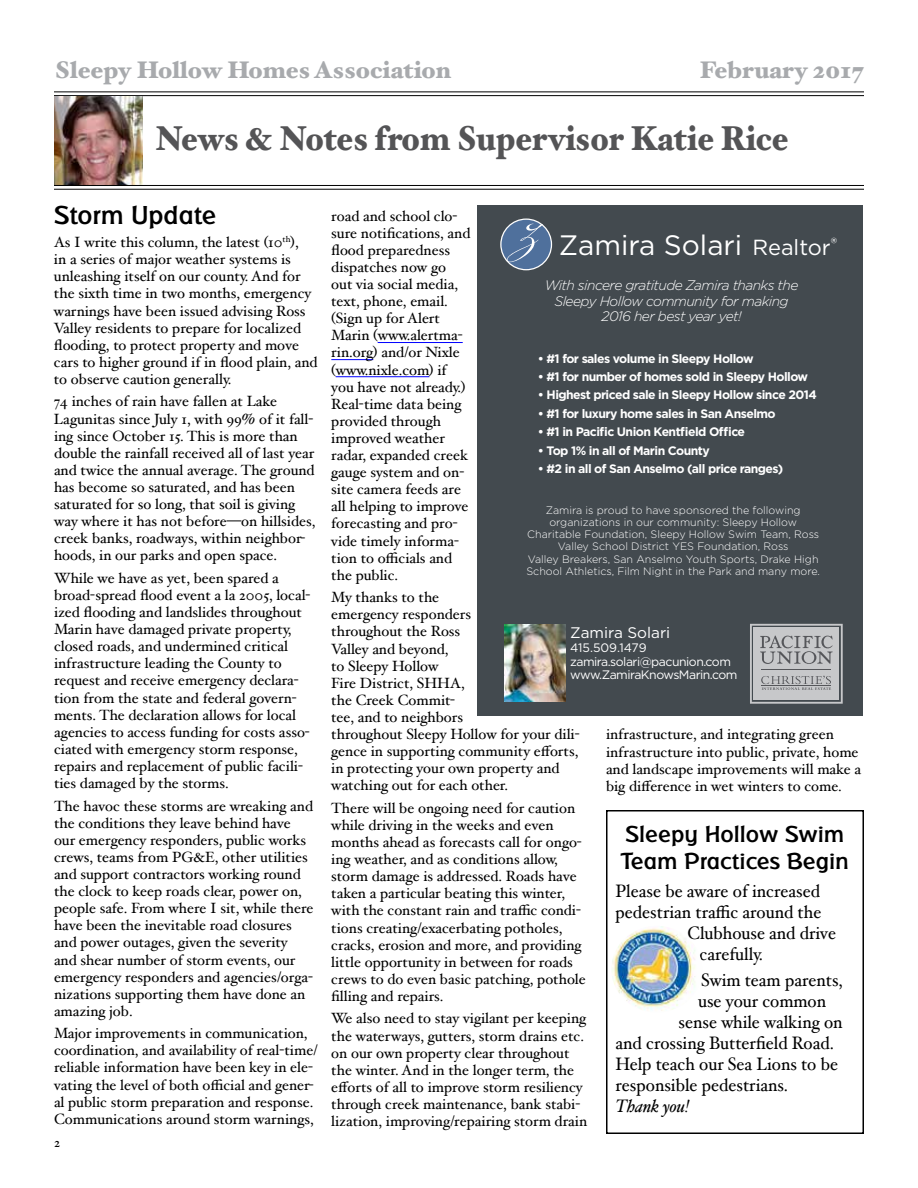
<style>
.page{position:relative;width:918px;height:1188px;background:#fff}
.page>*{position:absolute;margin:0;border:0;box-sizing:border-box;transform-origin:0 0}
.t1{font:900 34.5px "Hoefler Text";color:#545456;scale:.9 1}
.t2{font:28.05px "Gotham";color:#fff}
.t3{font:500 27px "Badger";color:#000;scale:1.1 1}
.t4{font:900 24px "Hoefler Text";color:#a8aaad}
.t5{font:500 24px/27px "Badger";color:#000;scale:1.1 1}
.t6{font:18px "Hoefler Text";color:#000;scale:.95 1}
.t7{font:italic 18px "Hoefler Text";color:#000;scale:.95 1}
.t8{font:15.3px "Gotham";color:#fff}
.t9{font:14.85px/17.1px "Hoefler Text";color:#000}
.t10{font:italic 300 13.8px/15.3px "Gotham";letter-spacing:-.04em;color:#fff;text-align:center}
.t11{font:13.5px "Hoefler Text";color:#000}
.t12{font:700 12.3px "Gotham";letter-spacing:-.045em;color:#fff}
.t13{font:12.3px/13.8px "Gotham";letter-spacing:-.04em;color:#fff}
.t14{font:300 10.65px/12.3px "Gotham";color:#fff;text-align:center}
.s1{font-size:21.75px}
</style>
<div class="page">
<hr style="left:54px;top:92px;width:810px;height:1px;background:#000">
<hr style="left:54px;top:95px;width:810px;height:1px;background:#000">
<img style="left:54px;top:96px;width:88px;height:89px">
<hr style="left:54px;top:185px;width:810px;height:1px;background:#000">
<hr style="left:54px;top:189px;width:810px;height:1px;background:#000">
<img style="left:612px;top:926px;width:83px;height:85px">
<div style="left:606px;top:810px;width:258px;height:324px;border:2px solid #000"></div>
<hr style="left:378px;top:342px;width:85px;height:1px;background:#00f">
<hr style="left:331px;top:359px;width:42px;height:1px;background:#00f">
<hr style="left:336px;top:376px;width:93px;height:1px;background:#00f">
<div style="left:478px;top:205px;width:385px;height:511px;background:#434a4f"></div>
<svg style="left:750px;top:624px;width:93px;height:80px;background:#afb1b3"></svg>
<img style="left:504px;top:625px;width:62px;height:77px">
<svg style="left:501px;top:219px;width:50px;height:51px"></svg>
<div style="left:500px;top:219px;width:52px;height:51px;border:1px solid #fff;border-radius:50%"></div>
<svg style="left:507px;top:224px;width:36px;height:38px"></svg>
<h3 class="t4" style="left:54px;top:56px;width:398px">Sleepy Hollow Homes Association</h3>
<h3 class="t4" style="left:699px;top:56px;width:166px">February 2017</h3>
<h1 class="t1" style="left:155px;top:118px;width:705px">News &amp; Notes from Supervisor Katie Rice</h1>
<h3 class="t3" style="left:54px;top:199px;width:149px">Storm Update</h3>
<p class="t9" style="left:54px;top:233px;width:265px">As I write this column, the latest (10<sup>th</sup>),<br>in a series of major weather systems is unleashing itself on our county. And for the sixth time in two months, emergency warnings have been issued advising Ross Valley residents to prepare for localized flooding, to protect property and move cars to higher ground if in flood plain, and to observe caution generally.</p>
<p class="t9" style="left:54px;top:393px;width:263px">74 inches of rain have fallen at Lake Lagunitas since July 1, with 99% of it fall&shy;ing since October 15. This is more than double the rainfall received all of last year and twice the annual average. The ground has become so saturated, and has been saturated for so long, that soil is giving way where it has not before—on hillsides, creek banks, roadways, within neighbor&shy;hoods, in our parks and open space.</p>
<p class="t9" style="left:54px;top:569px;width:258px">While we have as yet, been spared a broad-spread flood event a la 2005, local&shy;ized flooding and landslides throughout Marin have damaged private property, closed roads, and undermined critical infrastructure leading the County to request and receive emergency declara&shy;tion from the state and federal govern&shy;ments. The declaration allows for local agencies to access funding for costs asso&shy;ciated with emergency storm response, repairs and replacement of public facili&shy;ties damaged by the storms.</p>
<p class="t9" style="left:54px;top:797px;width:261px">The havoc these storms are wreaking and the conditions they leave behind have our emergency responders, public works crews, teams from PG&amp;E, other utilities and support contractors working round the clock to keep roads clear, power on, people safe. From where I sit, while there have been the inevitable road closures and power outages, given the severity and shear number of storm events, our emergency responders and agencies/orga&shy;nizations supporting them have done an amazing job.</p>
<p class="t9" style="left:54px;top:1025px;width:265px">Major improvements in communication, coordination, and availability of real-time/ reliable information have been key in ele&shy;vating the level of both official and gener&shy;al public storm preparation and response.<br>Communications around storm warnings,</p>
<p class="t11" style="left:54px;top:1134px;width:8px">2</p>
<p class="t9" style="left:331px;top:207px;width:141px">road and school clo&shy;sure notifications, and flood preparedness dispatches now go out via social media, text, phone, email. (Sign up for Alert<br>Marin (www.alertma&shy;rin.org) and/or Nixle (www.nixle.com) if you have not already.)<br>Real-time data being provided through improved weather radar, expanded creek gauge system and on&shy;site camera feeds are all helping to improve forecasting and pro&shy;vide timely informa&shy;tion to officials and the public.</p>
<p class="t9" style="left:331px;top:589px;width:250px">My thanks to the<br>emergency responders<br>throughout the Ross<br>Valley and beyond,<br>to Sleepy Hollow<br>Fire District, SHHA,<br>the Creek Commit-<br>tee, and to neighbors<br>throughout Sleepy Hollow for your dili&shy;gence in supporting community efforts, in protecting your own property and watching out for each other.</p>
<p class="t9" style="left:331px;top:799px;width:256px">There will be ongoing need for caution while driving in the weeks and even months ahead as forecasts call for ongo&shy;ing weather, and as conditions allow, storm damage is addressed. Roads have taken a particular beating this winter, with the constant rain and traffic condi&shy;tions creating/exacerbating potholes, cracks, erosion and more, and providing little opportunity in between for roads crews to do even basic patching, pothole filling and repairs.</p>
<p class="t9" style="left:331px;top:1010px;width:257px">We also need to stay vigilant per keeping the waterways, gutters, storm drains etc. on our own property clear throughout the winter. And in the longer term, the efforts of all to improve storm resiliency through creek maintenance, bank stabi&shy;lization, improving/repairing storm drain</p>
<h2 class="t2" style="left:559px;top:227px;width:280px">Zamira Solari <span class="s1">Realtor</span><sup>®</sup></h2>
<p class="t10" style="left:545px;top:277px;width:255px">With sincere gratitude Zamira thanks the<br>Sleepy Hollow community for making<br>2016 her best year yet!</p>
<p class="t12" style="left:538px;top:350px;width:217px">• #1 for sales volume in Sleepy Hollow</p>
<p class="t12" style="left:538px;top:369px;width:272px">• #1 for number of homes sold in Sleepy Hollow</p>
<p class="t12" style="left:538px;top:387px;width:280px">• Highest priced sale in Sleepy Hollow since 2014</p>
<p class="t12" style="left:538px;top:405px;width:239px">• #1 for luxury home sales in San Anselmo</p>
<p class="t12" style="left:538px;top:424px;width:209px">• #1 in Pacific Union Kentfield Office</p>
<p class="t12" style="left:538px;top:442px;width:173px">• Top 1% in all of Marin County</p>
<p class="t12" style="left:538px;top:460px;width:247px">• #2 in all of San Anselmo (all price ranges)</p>
<p class="t14" style="left:526px;top:503px;width:295px">Zamira is proud to have sponsored the following organizations in our community: Sleepy Hollow Charitable Foundation, Sleepy Hollow Swim Team, Ross Valley School District YES Foundation, Ross<br>Valley Breakers, San Anselmo Youth Sports, Drake High School Athletics, Film Night in the Park and many more.</p>
<p class="t8" style="left:570px;top:623px;width:102px">Zamira Solari</p>
<p class="t13" style="left:570px;top:640px;width:169px">415.509.1479 zamira.solari@pacunion.com www.ZamiraKnowsMarin.com</p>
<p class="t9" style="left:606px;top:726px;width:257px">infrastructure, and integrating green infrastructure into public, private, home and landscape improvements will make a big difference in wet winters to come.</p>
<h3 class="t5" style="left:621px;top:820px;width:209px">Sleepy Hollow Swim<br>Team Practices Begin</h3>
<p class="t6" style="left:616px;top:880px;width:217px">Please be aware of increased</p>
<p class="t6" style="left:616px;top:901px;width:218px">pedestrian traffic around the</p>
<p class="t6" style="left:688px;top:922px;width:158px">Clubhouse and drive</p>
<p class="t6" style="left:700px;top:943px;width:68px">carefully.</p>
<p class="t6" style="left:701px;top:969px;width:151px">Swim team parents,</p>
<p class="t6" style="left:698px;top:990px;width:136px">use your common</p>
<p class="t6" style="left:679px;top:1011px;width:174px">sense while walking on</p>
<p class="t6" style="left:616px;top:1032px;width:231px">and crossing Butterfield Road.</p>
<p class="t6" style="left:616px;top:1053px;width:236px">Help teach our Sea Lions to be</p>
<p class="t6" style="left:616px;top:1074px;width:183px">responsible pedestrians.</p>
<p class="t7" style="left:616px;top:1095px;width:79px">Thank you!</p>
</div>
